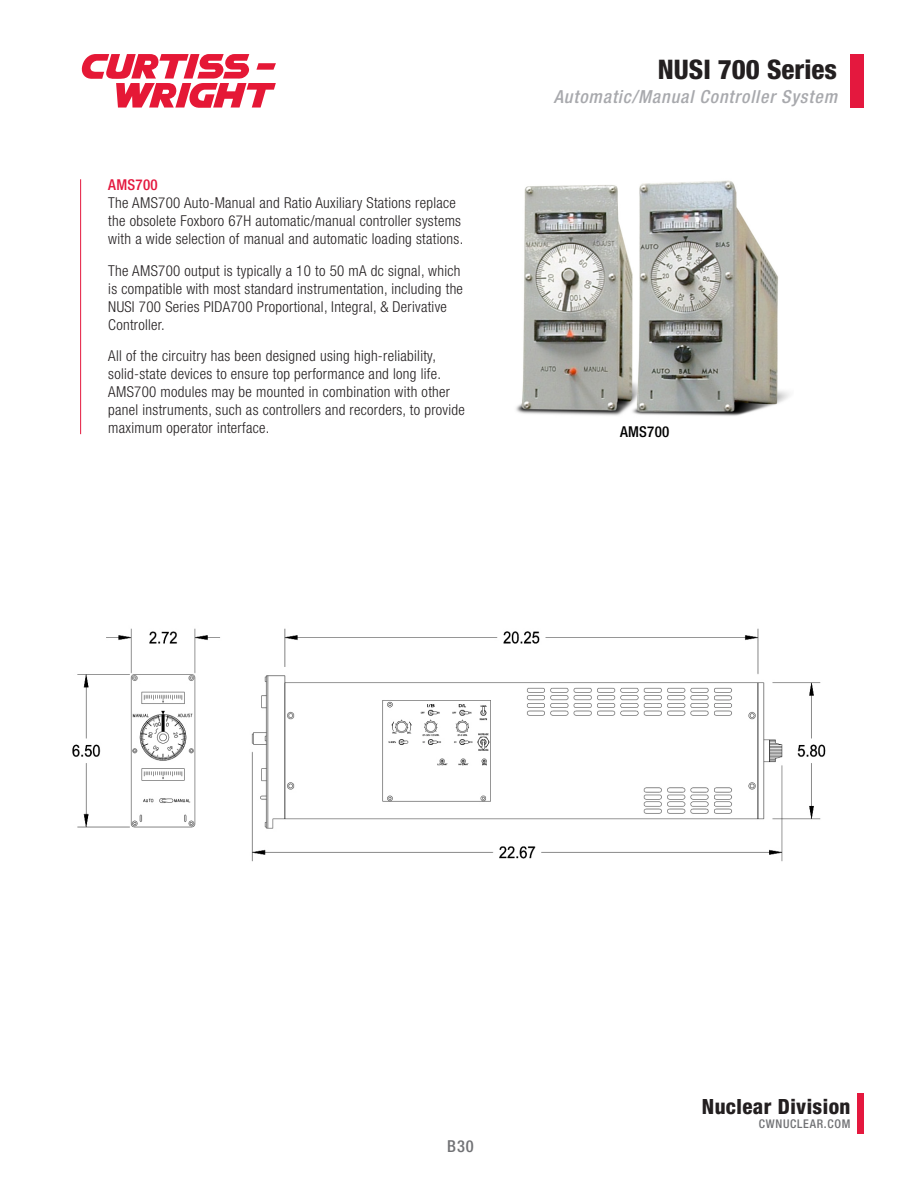
<style>
.page{position:relative;width:918px;height:1188px;background:#fff}
.page>*{position:absolute;margin:0;border:0;box-sizing:border-box;transform-origin:0 0}
.t1{font:800 condensed 27px "Helvetica Neue LT Std";color:#231f20}
.t2{font:800 condensed 21px "Helvetica Neue LT Std";letter-spacing:.02em;color:#231f20}
.t3{font:italic 500 condensed 18px "Helvetica Neue LT Std";letter-spacing:.05em;color:#a8a9ad}
.t4{font:500 condensed 16.5px "Helvetica Neue LT Std";color:#717275}
.t5{font:300 condensed 15px/18px "Helvetica Neue LT Std";letter-spacing:.02em;color:#231f20}
.t6{font:500 condensed 15px "Helvetica Neue LT Std";letter-spacing:.02em;color:#000001}
.t7{font:500 condensed 12px "Helvetica Neue LT Std";letter-spacing:.06em;color:#717275}
.s1{font-weight:500;color:#e4183e}
</style>
<div class="page">
<hr style="left:80px;top:179px;width:1px;height:255px;background:#e4183e">
<div style="left:857px;top:1094px;width:7px;height:40px;background:#e4183e"></div>
<svg style="left:81px;top:54px;width:195px;height:54px"></svg>
<div style="left:850px;top:54px;width:14px;height:54px;background:#e4183e"></div>
<img style="left:72px;top:628px;width:754px;height:234px">
<img style="left:516px;top:180px;width:274px;height:236px">
<p class="t5" style="left:108px;top:176px;width:356px"><span class="s1">AMS700<br></span>The AMS700 Auto-Manual and Ratio Auxiliary Stations replace the obsolete Foxboro 67H automatic/manual controller systems with a wide selection of manual and automatic loading stations.</p>
<p class="t5" style="left:108px;top:261px;width:356px">The AMS700 output is typically a 10 to 50 mA dc signal, which is compatible with most standard instrumentation, including the NUSI 700 Series PIDA700 Proportional, Integral, &amp; Derivative Controller.</p>
<p class="t5" style="left:108px;top:347px;width:358px">All of the circuitry has been designed using high-reliability, solid-state devices to ensure top performance and long life.<br>AMS700 modules may be mounted in combination with other panel instruments, such as controllers and recorders, to provide maximum operator interface.</p>
<p class="t1" style="left:658px;top:52px;width:181px">NUSI 700 Series</p>
<p class="t3" style="left:554px;top:86px;width:285px">Automatic/Manual Controller System</p>
<p class="t6" style="left:620px;top:423px;width:51px">AMS700</p>
<p class="t4" style="left:447px;top:1137px;width:28px">B30</p>
<p class="t2" style="left:702px;top:1094px;width:150px">Nuclear Division</p>
<p class="t7" style="left:759px;top:1117px;width:93px">CWNUCLEAR.COM</p>
</div>
